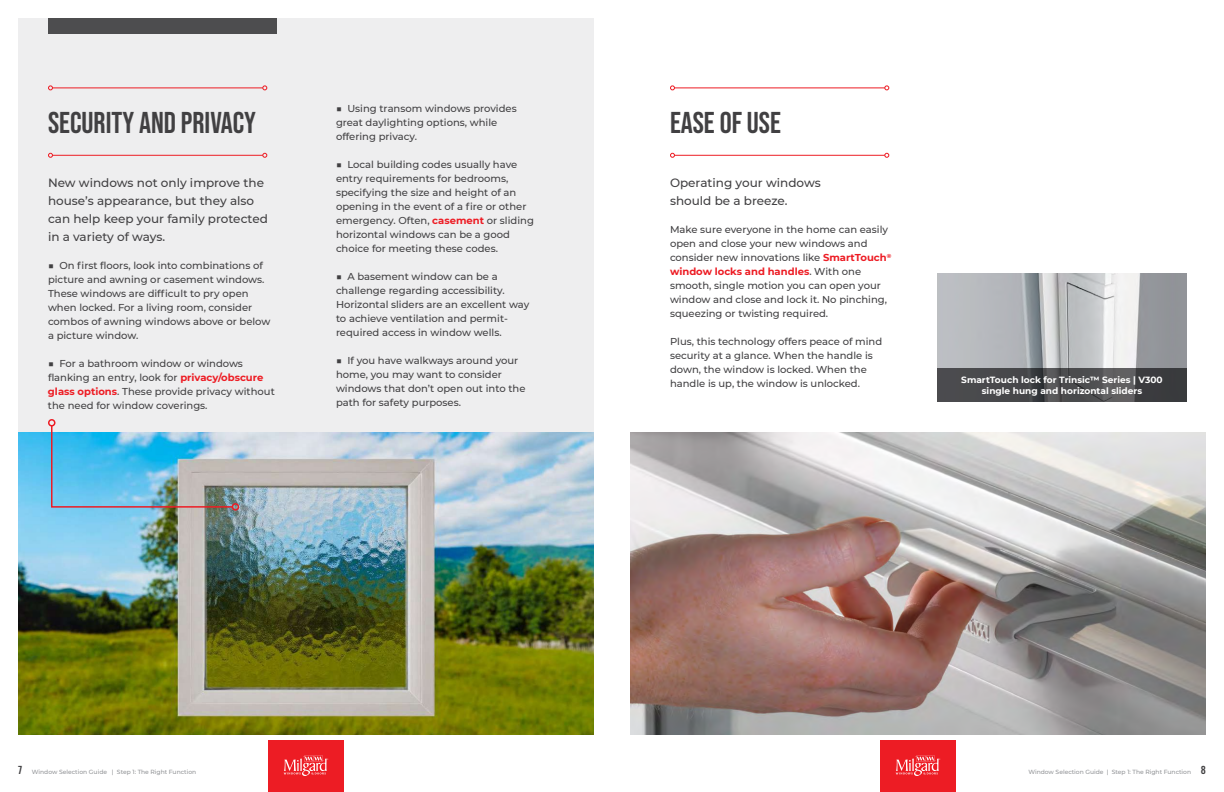
<style>
.page{position:relative;width:1224px;height:792px;background:#fff}
.page>*{position:absolute;margin:0;border:0;box-sizing:border-box;transform-origin:0 0}
.t1{font:30px "Bebas Neue";color:#414042}
.t2{font:500 12px/18px "Montserrat";color:#414042}
.t3{font:500 10px/14px "Montserrat";color:#414042}
.t4{font:700 9px/10.8px "Montserrat";color:#fff;text-align:center}
.t5{font:500 6px "Montserrat";color:#939598}
.s1{font-weight:700;color:#ed1c24}
.s2{font-family:"Oswald";font-weight:400;font-size:10px;color:#414042}
</style>
<div class="page">
<div style="left:18px;top:18px;width:576px;height:716px;background:#eeeeef"></div>
<div style="left:268px;top:741px;width:76px;height:51px;background:#ed1c24"></div>
<svg style="left:284px;top:756px;width:44px;height:20px"></svg>
<div style="left:880px;top:741px;width:76px;height:51px;background:#ed1c24"></div>
<svg style="left:896px;top:756px;width:44px;height:20px"></svg>
<div style="left:48px;top:18px;width:229px;height:15px;background:#4d4d4f"></div>
<img style="left:630px;top:433px;width:576px;height:301px">
<img style="left:18px;top:433px;width:576px;height:301px">
<img style="left:937px;top:274px;width:250px;height:94px">
<hr style="left:52px;top:87px;width:211px;height:1px;background:#ed1c24">
<svg style="left:48px;top:85px;width:5px;height:5px"></svg>
<svg style="left:262px;top:85px;width:5px;height:5px"></svg>
<hr style="left:52px;top:155px;width:211px;height:1px;background:#ed1c24">
<svg style="left:48px;top:153px;width:5px;height:5px"></svg>
<svg style="left:262px;top:153px;width:5px;height:5px"></svg>
<hr style="left:674px;top:87px;width:211px;height:1px;background:#ed1c24">
<svg style="left:670px;top:85px;width:5px;height:5px"></svg>
<svg style="left:884px;top:85px;width:5px;height:5px"></svg>
<hr style="left:674px;top:155px;width:211px;height:1px;background:#ed1c24">
<svg style="left:670px;top:153px;width:5px;height:5px"></svg>
<svg style="left:884px;top:153px;width:5px;height:5px"></svg>
<svg style="left:937px;top:368px;width:250px;height:33px;background:#48494c"></svg>
<img style="left:50px;top:427px;width:184px;height:81px">
<div style="left:48px;top:419px;width:8px;height:8px;border:2px solid #ed1c24;border-radius:50%"></div>
<div style="left:232px;top:503px;width:7px;height:8px;border:2px solid #ed1c24;border-radius:50%"></div>
<h1 class="t1" style="left:48px;top:105px;width:209px">SECURITY AND PRIVACY</h1>
<p class="t2" style="left:48px;top:173px;width:221px">New windows not only improve the house’s appearance, but they also can help keep your family protected in a variety of ways.</p>
<p class="t3" style="left:48px;top:258px;width:224px">■ On first floors, look into combinations of picture and awning or casement windows.<br>These windows are difficult to pry open when locked. For a living room, consider combos of awning windows above or below a picture window.</p>
<p class="t3" style="left:48px;top:356px;width:228px">■ For a bathroom window or windows flanking an entry, look for <span class="s1">privacy/obscure glass options</span>. These provide privacy without the need for window coverings.</p>
<p class="t3" style="left:336px;top:101px;width:182px">■ Using transom windows provides great daylighting options, while offering privacy.</p>
<p class="t3" style="left:336px;top:157px;width:199px">■ Local building codes usually have entry requirements for bedrooms, specifying the size and height of an opening in the event of a fire or other emergency. Often, <span class="s1">casement</span> or sliding horizontal windows can be a good choice for meeting these codes.</p>
<p class="t3" style="left:336px;top:269px;width:195px">■ A basement window can be a challenge regarding accessibility.<br>Horizontal sliders are an excellent way to achieve ventilation and permit&shy;required access in window wells.</p>
<p class="t3" style="left:336px;top:353px;width:191px">■ If you have walkways around your home, you may want to consider windows that don’t open out into the path for safety purposes.</p>
<h1 class="t1" style="left:670px;top:105px;width:112px">EASE OF USE</h1>
<p class="t2" style="left:670px;top:173px;width:152px">Operating your windows should be a breeze.</p>
<p class="t3" style="left:670px;top:222px;width:223px">Make sure everyone in the home can easily open and close your new windows and consider new innovations like <span class="s1">SmartTouch</span><sup>® </sup><span class="s1">window locks and handles</span>. With one smooth, single motion you can open your window and close and lock it. No pinching, squeezing or twisting required.</p>
<p class="t3" style="left:670px;top:334px;width:214px">Plus, this technology offers peace of mind security at a glance. When the handle is down, the window is locked. When the handle is up, the window is unlocked.</p>
<p class="t4" style="left:961px;top:374px;width:203px">SmartTouch lock for Trinsic™ Series | V300 single hung and horizontal sliders</p>
<p class="t5" style="left:18px;top:767px;width:180px"><span class="s2">7</span> Window Selection Guide | Step 1: The Right Function</p>
<p class="t5" style="left:1028px;top:767px;width:179px">Window Selection Guide | Step 1: The Right Function <span class="s2">8</span></p>
</div>
